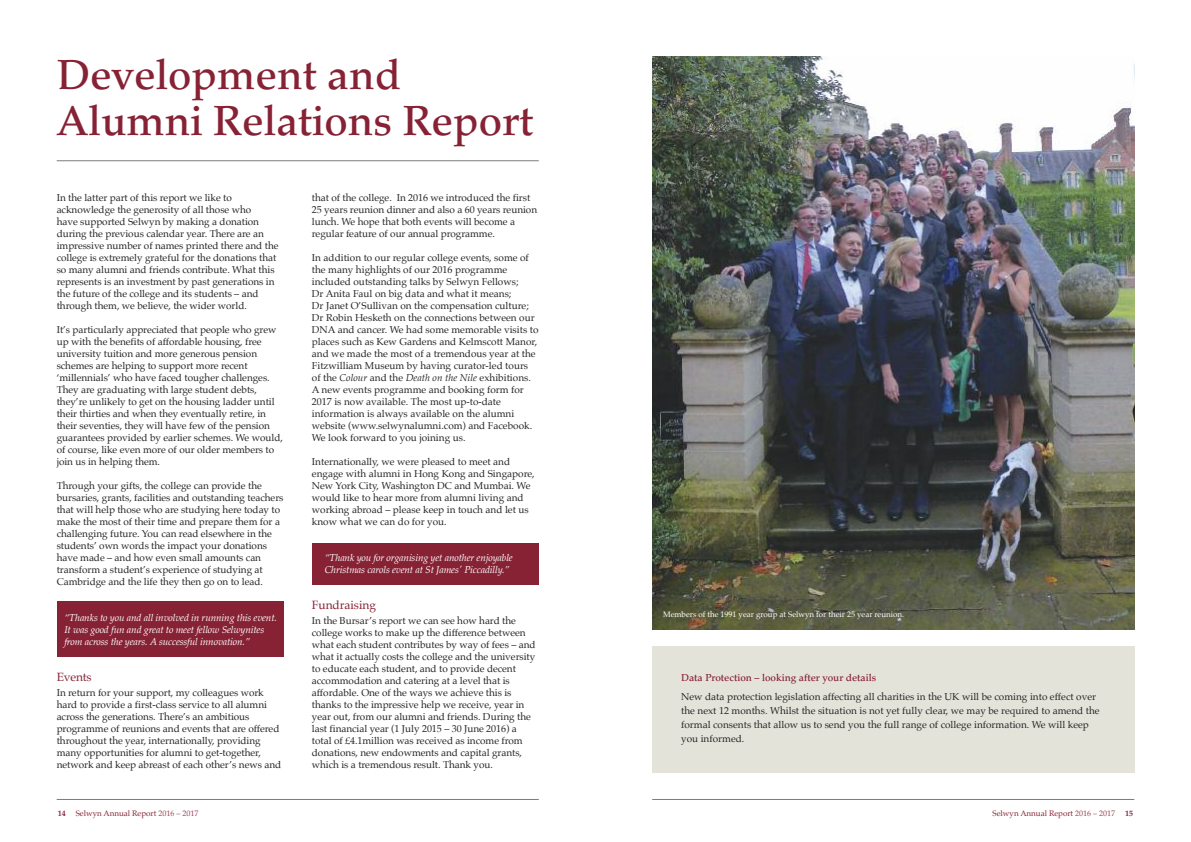
<style>
.page{position:relative;width:1191px;height:842px;background:#fff}
.page>*{position:absolute;margin:0;border:0;box-sizing:border-box;transform-origin:0 0}
.t1{font:500 42px/46px "Palatino";color:#872235}
.t2{font:12px "Palatino";letter-spacing:-.005em;color:#872235}
.t3{font:10px/12px "Palatino";letter-spacing:-.005em;color:#272526}
.t4{font:italic 10px/12px "Palatino";letter-spacing:-.015em;color:#fff}
.t5{font:500 10px "Palatino";color:#872235}
.t6{font:8px "Palatino";color:#fff}
.t7{font:8px "Palatino";color:#872235}
.t8{font:700 8px "Palatino";color:#872235}
.s1{font-style:italic}
.s2{font-weight:300}
</style>
<div class="page">
<div style="left:57px;top:601px;width:226px;height:56px;background:#872235"></div>
<hr style="left:57px;top:161px;width:482px;height:1px;background:#7d7c7d">
<div style="left:312px;top:544px;width:227px;height:41px;background:#872235"></div>
<hr style="left:57px;top:799px;width:482px;height:1px;background:#7d7c7d">
<hr style="left:652px;top:799px;width:482px;height:1px;background:#7d7c7d">
<img style="left:652px;top:57px;width:482px;height:572px">
<div style="left:652px;top:646px;width:482px;height:127px;background:#e4e3da"></div>
<h1 class="t1" style="left:57px;top:57px;width:478px">Development and<br>Alumni Relations Report</h1>
<p class="t3" style="left:57px;top:192px;width:223px">In the latter part of this report we like to acknowledge the generosity of all those who<br>have supported Selwyn by making a donation during the previous calendar year. There are an impressive number of names printed there and the college is extremely grateful for the donations that so many alumni and friends contribute. What this represents is an investment by past generations in the future of the college and its students – and through them, we believe, the wider world.</p>
<p class="t3" style="left:57px;top:324px;width:228px">It’s particularly appreciated that people who grew up with the benefits of affordable housing, free university tuition and more generous pension schemes are helping to support more recent ‘millennials’ who have faced tougher challenges.<br>They are graduating with large student debts, they’re unlikely to get on the housing ladder until their thirties and when they eventually retire, in their seventies, they will have few of the pension guarantees provided by earlier schemes. We would, of course, like even more of our older members to join us in helping them.</p>
<p class="t3" style="left:57px;top:480px;width:228px">Through your gifts, the college can provide the bursaries, grants, facilities and outstanding teachers that will help those who are studying here today to make the most of their time and prepare them for a challenging future. You can read elsewhere in the students’ own words the impact your donations have made – and how even small amounts can transform a student’s experience of studying at Cambridge and the life they then go on to lead.</p>
<p class="t4" style="left:64px;top:612px;width:214px">“Thanks to you and all involved in running this event.<br>It was good fun and great to meet fellow Selwynites from across the years. A successful innovation.”</p>
<p class="t2" style="left:57px;top:671px;width:36px">Events</p>
<p class="t3" style="left:57px;top:687px;width:226px">In return for your support, my colleagues work hard to provide a first-class service to all alumni across the generations. There’s an ambitious programme of reunions and events that are offered throughout the year, internationally, providing many opportunities for alumni to get-together, network and keep abreast of each other’s news and</p>
<p class="t3" style="left:312px;top:192px;width:227px">that of the college. In 2016 we introduced the first 25 years reunion dinner and also a 60 years reunion lunch. We hope that both events will become a regular feature of our annual programme.</p>
<p class="t3" style="left:312px;top:252px;width:228px">In addition to our regular college events, some of the many highlights of our 2016 programme included outstanding talks by Selwyn Fellows;<br>Dr Anita Faul on big data and what it means;<br>Dr Janet O’Sullivan on the compensation culture; Dr Robin Hesketh on the connections between our DNA and cancer. We had some memorable visits to places such as Kew Gardens and Kelmscott Manor, and we made the most of a tremendous year at the Fitzwilliam Museum by having curator-led tours of the <span class="s1">Colour</span> and the <span class="s1">Death on the Nile</span> exhibitions.<br>A new events programme and booking form for 2017 is now available. The most up-to-date information is always available on the alumni website (www.selwynalumni.com) and Facebook.<br>We look forward to you joining us.</p>
<p class="t3" style="left:312px;top:456px;width:224px">Internationally, we were pleased to meet and engage with alumni in Hong Kong and Singapore, New York City, Washington DC and Mumbai. We would like to hear more from alumni living and working abroad – please keep in touch and let us know what we can do for you.</p>
<p class="t4" style="left:325px;top:552px;width:190px">“Thank you for organising yet another enjoyable<br>Christmas carols event at St James' Piccadilly.”</p>
<p class="t2" style="left:312px;top:599px;width:66px">Fundraising</p>
<p class="t3" style="left:312px;top:615px;width:225px">In the Bursar’s report we can see how hard the college works to make up the difference between what each student contributes by way of fees – and what it actually costs the college and the university to educate each student, and to provide decent accommodation and catering at a level that is affordable. One of the ways we achieve this is thanks to the impressive help we receive, year in year out, from our alumni and friends. During the last financial year (1 July 2015 – 30 June 2016) a total of £4.1million was received as income from donations, new endowments and capital grants, which is a tremendous result. Thank you.</p>
<p class="t6" style="left:663px;top:610px;width:242px">Members of the 1991 year group at Selwyn for their 25 year reunion.</p>
<p class="t5" style="left:681px;top:673px;width:196px">Data Protection – looking after your details</p>
<p class="t3" style="left:681px;top:690px;width:420px;line-height:14px">New data protection legislation affecting all charities in the UK will be coming into effect over the next 12 months. Whilst the situation is not yet fully clear, we may be required to amend the formal consents that allow us to send you the full range of college information. We will keep you informed.</p>
<p class="t8" style="left:58px;top:809px;width:10px">14</p>
<p class="t7" style="left:76px;top:809px;width:124px">Selwyn Annual Report <span class="s2">2016 – 2017</span></p>
<p class="t7" style="left:992px;top:809px;width:124px">Selwyn Annual Report <span class="s2">2016 – 2017</span></p>
<p class="t8" style="left:1125px;top:809px;width:9px">15</p>
</div>
